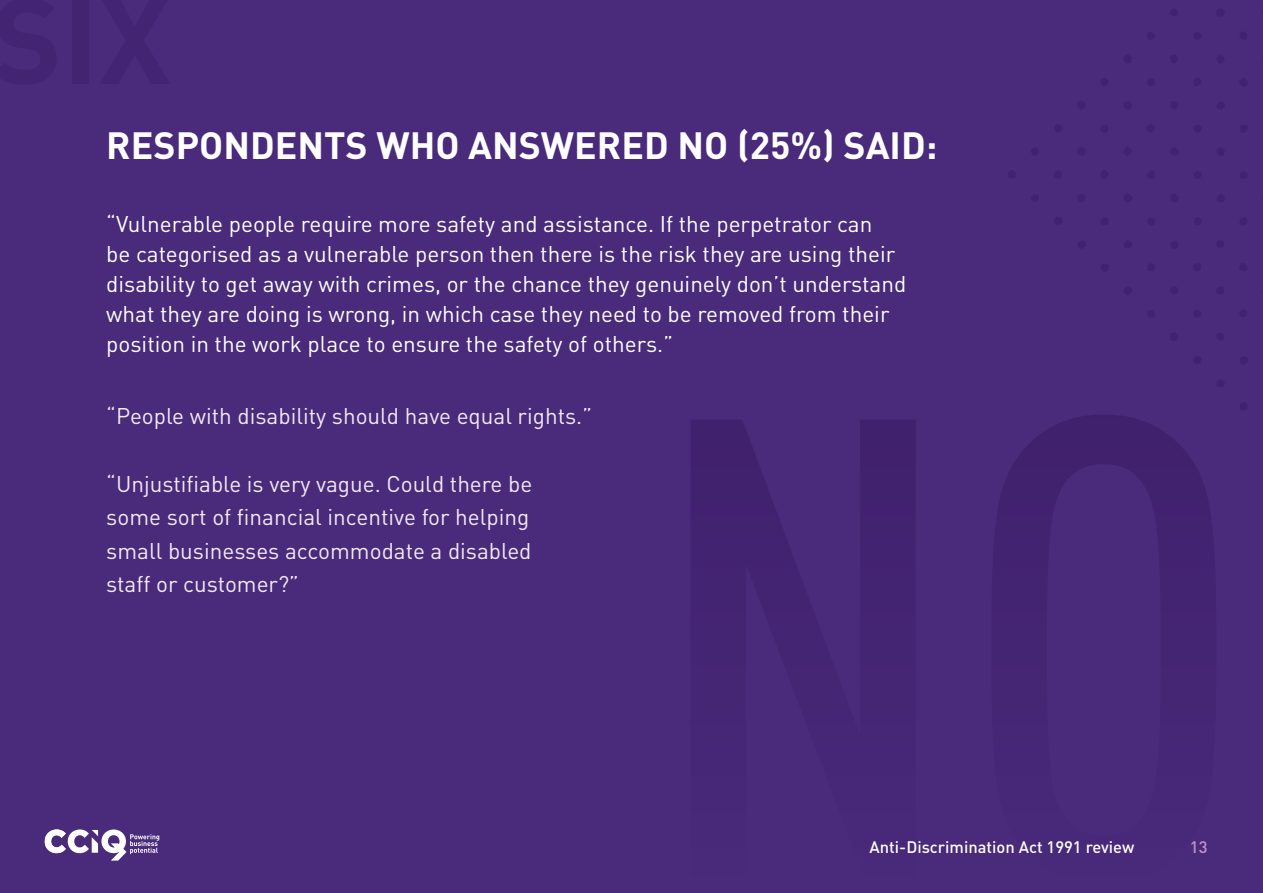
<style>
.page{position:relative;width:1263px;height:893px;background:#492a7b}
.page>*{position:absolute;margin:0;border:0;box-sizing:border-box;transform-origin:0 0}
.t1{font:700 37.5px "DIN";color:#fff}
.t2{font:22.5px/30px "DIN";color:#fff}
.t3{font:22.5px/33.6px "DIN";color:#f3e9f4}
.t4{font:500 16.5px "DIN";color:#fff}
.t5{font:500 16.5px "DIN";color:#c293c8}
</style>
<div class="page">
<svg style="left:1031px;top:148px;width:7px;height:7px"></svg>
<svg style="left:1054px;top:171px;width:8px;height:7px"></svg>
<svg style="left:1078px;top:195px;width:7px;height:7px"></svg>
<svg style="left:1008px;top:171px;width:7px;height:7px"></svg>
<svg style="left:1031px;top:195px;width:8px;height:7px"></svg>
<svg style="left:1054px;top:217px;width:8px;height:7px"></svg>
<svg style="left:1078px;top:241px;width:8px;height:7px"></svg>
<svg style="left:1101px;top:264px;width:8px;height:7px"></svg>
<svg style="left:1124px;top:287px;width:8px;height:8px"></svg>
<svg style="left:1101px;top:218px;width:7px;height:7px"></svg>
<svg style="left:1124px;top:241px;width:8px;height:7px"></svg>
<svg style="left:1148px;top:264px;width:6px;height:7px"></svg>
<svg style="left:1055px;top:125px;width:7px;height:7px"></svg>
<svg style="left:1077px;top:148px;width:8px;height:7px"></svg>
<svg style="left:1101px;top:171px;width:7px;height:7px"></svg>
<svg style="left:1124px;top:194px;width:8px;height:8px"></svg>
<svg style="left:1148px;top:218px;width:7px;height:7px"></svg>
<svg style="left:1170px;top:241px;width:8px;height:7px"></svg>
<svg style="left:1078px;top:101px;width:7px;height:8px"></svg>
<svg style="left:1101px;top:125px;width:7px;height:7px"></svg>
<svg style="left:1124px;top:147px;width:8px;height:8px"></svg>
<svg style="left:1147px;top:171px;width:8px;height:7px"></svg>
<svg style="left:1170px;top:194px;width:8px;height:8px"></svg>
<svg style="left:1194px;top:217px;width:7px;height:8px"></svg>
<svg style="left:1101px;top:79px;width:7px;height:7px"></svg>
<svg style="left:1124px;top:102px;width:7px;height:7px"></svg>
<svg style="left:1147px;top:124px;width:8px;height:8px"></svg>
<svg style="left:1171px;top:148px;width:7px;height:7px"></svg>
<svg style="left:1194px;top:171px;width:7px;height:8px"></svg>
<svg style="left:1217px;top:194px;width:8px;height:8px"></svg>
<svg style="left:1124px;top:55px;width:7px;height:8px"></svg>
<svg style="left:1147px;top:79px;width:8px;height:7px"></svg>
<svg style="left:1171px;top:102px;width:7px;height:7px"></svg>
<svg style="left:1194px;top:125px;width:7px;height:7px"></svg>
<svg style="left:1217px;top:148px;width:7px;height:7px"></svg>
<svg style="left:1240px;top:171px;width:7px;height:7px"></svg>
<svg style="left:1170px;top:286px;width:8px;height:8px"></svg>
<svg style="left:1194px;top:310px;width:7px;height:7px"></svg>
<svg style="left:1217px;top:333px;width:7px;height:7px"></svg>
<svg style="left:1147px;top:310px;width:8px;height:7px"></svg>
<svg style="left:1170px;top:333px;width:8px;height:8px"></svg>
<svg style="left:1194px;top:357px;width:7px;height:7px"></svg>
<svg style="left:1217px;top:380px;width:7px;height:7px"></svg>
<svg style="left:1240px;top:403px;width:7px;height:7px"></svg>
<svg style="left:1240px;top:357px;width:8px;height:7px"></svg>
<svg style="left:1194px;top:264px;width:6px;height:7px"></svg>
<svg style="left:1217px;top:287px;width:7px;height:7px"></svg>
<svg style="left:1240px;top:310px;width:7px;height:7px"></svg>
<svg style="left:1217px;top:241px;width:7px;height:6px"></svg>
<svg style="left:1240px;top:263px;width:7px;height:8px"></svg>
<svg style="left:1240px;top:217px;width:7px;height:8px"></svg>
<svg style="left:1170px;top:9px;width:8px;height:7px"></svg>
<svg style="left:1194px;top:32px;width:7px;height:7px"></svg>
<svg style="left:1217px;top:55px;width:7px;height:8px"></svg>
<svg style="left:1147px;top:32px;width:8px;height:7px"></svg>
<svg style="left:1170px;top:55px;width:7px;height:8px"></svg>
<svg style="left:1194px;top:78px;width:7px;height:8px"></svg>
<svg style="left:1217px;top:102px;width:7px;height:7px"></svg>
<svg style="left:1240px;top:125px;width:7px;height:8px"></svg>
<svg style="left:1240px;top:78px;width:7px;height:8px"></svg>
<svg style="left:1217px;top:9px;width:8px;height:7px"></svg>
<svg style="left:1240px;top:32px;width:7px;height:7px"></svg>
<svg style="left:45px;top:829px;width:114px;height:32px"></svg>
<h1 class="t1" style="left:106px;top:121px;width:832px">RESPONDENTS WHO ANSWERED NO (25%) SAID:</h1>
<p class="t2" style="left:106px;top:208px;width:801px">“Vulnerable people require more safety and assistance. If the perpetrator can<br>be categorised as a vulnerable person then there is the risk they are using their disability to get away with crimes, or the chance they genuinely don’t understand what they are doing is wrong, in which case they need to be removed from their position in the work place to ensure the safety of others.”</p>
<p class="t3" style="left:106px;top:399px;width:487px">“People with disability should have equal rights.”</p>
<p class="t3" style="left:106px;top:466px;width:427px">“Unjustifiable is very vague. Could there be some sort of financial incentive for helping small businesses accommodate a disabled staff or customer?”</p>
<p class="t4" style="left:870px;top:837px;width:266px">Anti-Discrimination Act 1991 review</p>
<p class="t5" style="left:1190px;top:837px;width:19px">13</p>
</div>
